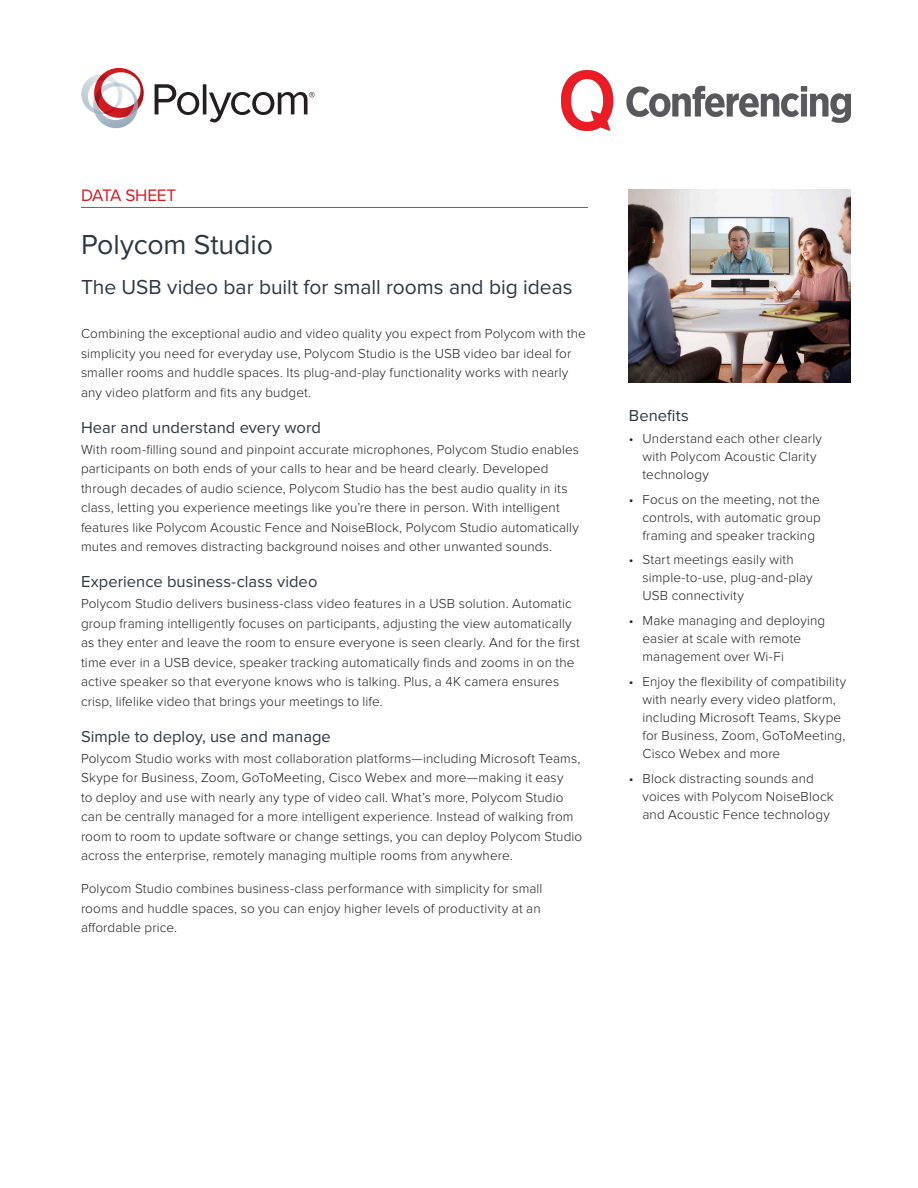
<style>
.page{position:relative;width:918px;height:1188px;background:#fff}
.page>*{position:absolute;margin:0;border:0;box-sizing:border-box;transform-origin:0 0}
.DS_-_Title{font:28.5px "Proxima Nova";letter-spacing:-.005em;color:#2c3742}
.DS_-_Subtitle{font:21px "Proxima Nova";color:#2c3742}
.t1{font:17.25px "Proxima Nova";letter-spacing:-.015em;color:#d41b21}
.DS_-_Subhead_Level_1{font:16.5px "Proxima Nova";letter-spacing:.005em;color:#2c3742}
.Sidebar_Header{font:16.5px "Proxima Nova";letter-spacing:.005em;color:#2c3742}
.Body_Copy_Text{font:300 13.5px/19.5px "Proxima Nova";letter-spacing:.01em;color:#231f20}
</style>
<div class="page">
<hr style="left:81px;top:207px;width:507px;height:1px;background:#636366">
<svg style="left:81px;top:68px;width:63px;height:60px"></svg>
<svg style="left:155px;top:84px;width:44px;height:31px"></svg>
<hr style="left:203px;top:84px;width:3px;height:30px;background:#231f20">
<svg style="left:209px;top:92px;width:106px;height:30px"></svg>
<img style="left:629px;top:189px;width:221px;height:193px">
<img style="left:561px;top:70px;width:289px;height:61px">
<p class="t1" style="left:81px;top:185px;width:97px">DATA SHEET</p>
<p class="DS_-_Title" style="left:81px;top:228px;width:194px">Polycom Studio</p>
<p class="DS_-_Subtitle" style="left:81px;top:275px;width:493px">The USB video bar built for small rooms and big ideas</p>
<p class="Body_Copy_Text" style="left:81px;top:324px;width:506px">Combining the exceptional audio and video quality you expect from Polycom with the simplicity you need for everyday use, Polycom Studio is the USB video bar ideal for smaller rooms and huddle spaces. Its plug-and-play functionality works with nearly any video platform and fits any budget.</p>
<p class="DS_-_Subhead_Level_1" style="left:81px;top:418px;width:242px">Hear and understand every word</p>
<p class="Body_Copy_Text" style="left:81px;top:440px;width:500px">With room-filling sound and pinpoint accurate microphones, Polycom Studio enables participants on both ends of your calls to hear and be heard clearly. Developed through decades of audio science, Polycom Studio has the best audio quality in its class, letting you experience meetings like you’re there in person. With intelligent features like Polycom Acoustic Fence and NoiseBlock, Polycom Studio automatically mutes and removes distracting background noises and other unwanted sounds.</p>
<p class="DS_-_Subhead_Level_1" style="left:81px;top:573px;width:238px">Experience business-class video</p>
<p class="Body_Copy_Text" style="left:81px;top:594px;width:500px">Polycom Studio delivers business-class video features in a USB solution. Automatic group framing intelligently focuses on participants, adjusting the view automatically as they enter and leave the room to ensure everyone is seen clearly. And for the first time ever in a USB device, speaker tracking automatically finds and zooms in on the active speaker so that everyone knows who is talking. Plus, a 4K camera ensures crisp, lifelike video that brings your meetings to life.</p>
<p class="DS_-_Subhead_Level_1" style="left:81px;top:727px;width:251px">Simple to deploy, use and manage</p>
<p class="Body_Copy_Text" style="left:81px;top:749px;width:503px">Polycom Studio works with most collaboration platforms—including Microsoft Teams, Skype for Business, Zoom, GoToMeeting, Cisco Webex and more—making it easy<br>to deploy and use with nearly any type of video call. What’s more, Polycom Studio can be centrally managed for a more intelligent experience. Instead of walking from room to room to update software or change settings, you can deploy Polycom Studio across the enterprise, remotely managing multiple rooms from anywhere.</p>
<p class="Body_Copy_Text" style="left:81px;top:879px;width:463px">Polycom Studio combines business-class performance with simplicity for small rooms and huddle spaces, so you can enjoy higher levels of productivity at an affordable price.</p>
<p class="Sidebar_Header" style="left:629px;top:406px;width:61px">Benefits</p>
<p class="Body_Copy_Text" style="left:642px;top:430px;width:181px;line-height:18px;text-indent:-14px">• Understand each other clearly with Polycom Acoustic Clarity technology</p>
<p class="Body_Copy_Text" style="left:642px;top:490px;width:180px;line-height:18px;text-align:justify;text-indent:-14px">• Focus on the meeting, not the controls, with automatic group framing and speaker tracking</p>
<p class="Body_Copy_Text" style="left:642px;top:551px;width:172px;line-height:18px;text-indent:-14px">• Start meetings easily with simple-to-use, plug-and-play<br>USB connectivity</p>
<p class="Body_Copy_Text" style="left:642px;top:612px;width:184px;line-height:18px;text-indent:-14px">• Make managing and deploying easier at scale with remote management over Wi-Fi</p>
<p class="Body_Copy_Text" style="left:642px;top:673px;width:205px;line-height:18px;text-indent:-14px">• Enjoy the flexibility of compatibility with nearly every video platform, including Microsoft Teams, Skype for Business, Zoom, GoToMeeting,<br>Cisco Webex and more</p>
<p class="Body_Copy_Text" style="left:642px;top:769px;width:193px;line-height:18px;text-indent:-14px">• Block distracting sounds and voices with Polycom NoiseBlock and Acoustic Fence technology</p>
</div>
